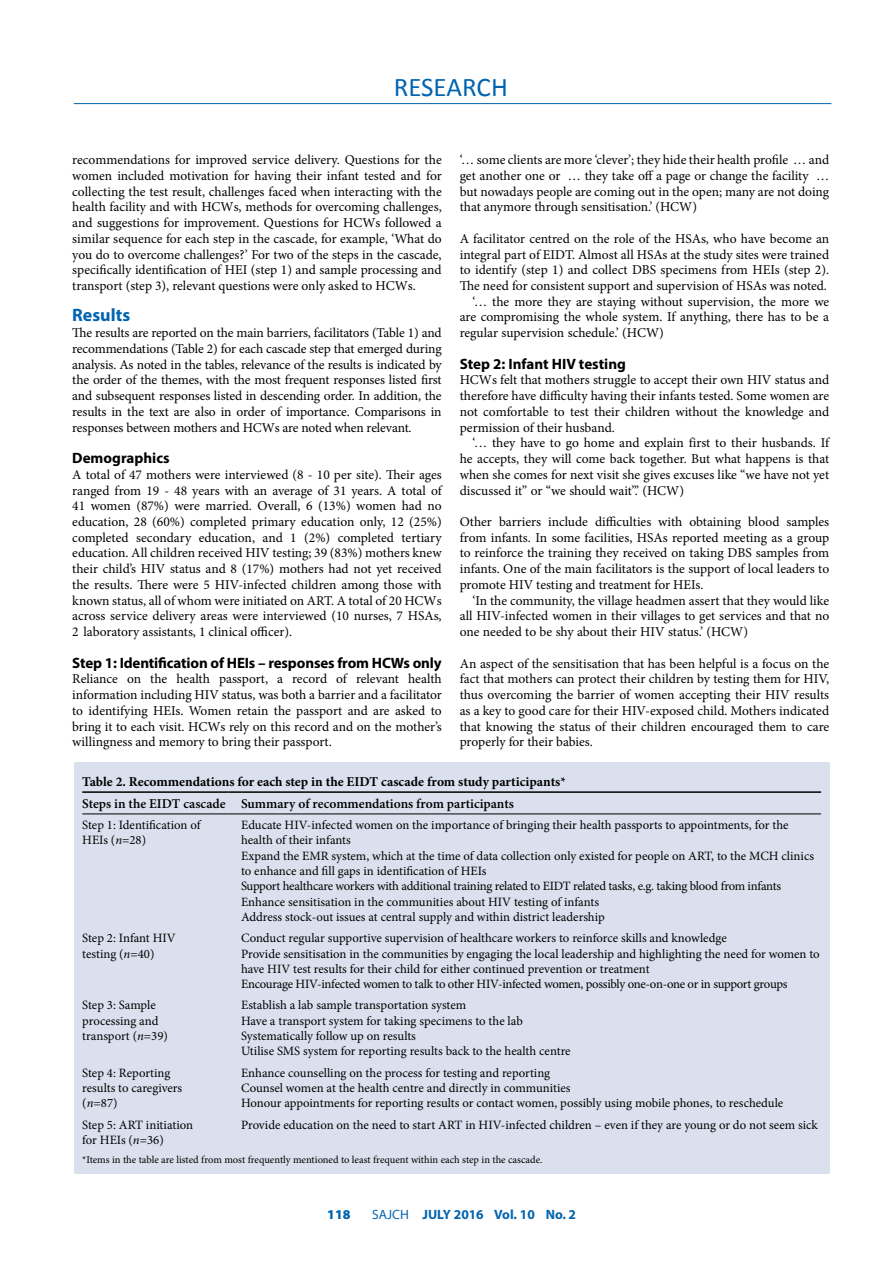
<style>
.page{position:relative;width:893px;height:1263px;background:#fff}
.page>*{position:absolute;margin:0;border:0;box-sizing:border-box;transform-origin:0 0}
.t1{font:27px "Calibri";color:#0064b0}
.t2{font:700 18px "Myriad Pro";color:#0064b0}
.t3{font:700 15px "Myriad Pro";letter-spacing:-.01em;color:#000}
.t4{font:13.5px/15.8px "Minion Pro";letter-spacing:-.005em;color:#000;text-align:justify}
.t5{font:700 13.5px "Minion Pro";color:#000}
.t6{font:600 13.5px "Minion Pro";color:#000}
.t7{font:700 13.5px "Myriad Pro";color:#0064b0}
.t8{font:900 13.5px "Myriad Pro";color:#0064b0}
.t9{font:12.75px/15.3px "Minion Pro";letter-spacing:-.005em;color:#000}
.t10{font:10.5px "Minion Pro";color:#000}
.s1{font-style:italic}
.s2{font-weight:400}
</style>
<div class="page">
<hr style="left:74px;top:103px;width:757px;height:1px;background:#0064b0">
<div style="left:74px;top:762px;width:756px;height:412px;background:#dbe0ee"></div>
<hr style="left:82px;top:791px;width:146px;height:2px;background:#000">
<svg style="left:228px;top:791px;width:13px;height:2px"></svg>
<hr style="left:241px;top:791px;width:580px;height:2px;background:#000">
<hr style="left:82px;top:813px;width:146px;height:1px;background:#000">
<svg style="left:228px;top:813px;width:13px;height:1px"></svg>
<hr style="left:241px;top:813px;width:580px;height:1px;background:#000">
<h1 class="t1" style="left:394px;top:70px;width:116px">RESEARCH</h1>
<p class="t4" style="left:460px;top:152px;width:371px">‘… some clients are more ‘clever’; they hide their health profile … and get another one or … they take off a page or change the facility … but nowadays people are coming out in the open; many are not doing that anymore through sensitisation.’ (HCW)</p>
<p class="t4" style="left:460px;top:231px;width:371px">A facilitator centred on the role of the HSAs, who have become an</p>
<p class="t4" style="left:460px;top:246px;width:371px">integral part of EIDT. Almost all HSAs at the study sites were trained</p>
<p class="t4" style="left:460px;top:262px;width:371px">to identify (step 1) and collect DBS specimens from HEIs (step 2).</p>
<p class="t4" style="left:460px;top:278px;width:369px">The need for consistent support and supervision of HSAs was noted.</p>
<p class="t4" style="left:472px;top:294px;width:358px">‘… the more they are staying without supervision, the more we</p>
<p class="t4" style="left:460px;top:309px;width:371px">are compromising the whole system. If anything, there has to be a</p>
<p class="t4" style="left:460px;top:325px;width:206px">regular supervision schedule.’ (HCW)</p>
<p class="t3" style="left:460px;top:354px;width:168px">Step 2: Infant HIV testing</p>
<p class="t4" style="left:460px;top:372px;width:371px">HCWs felt that mothers struggle to accept their own HIV status and therefore have difficulty having their infants tested. Some women are not comfortable to test their children without the knowledge and permission of their husband.</p>
<p class="t4" style="left:460px;top:435px;width:371px;text-indent:13px">‘… they have to go home and explain first to their husbands. If he accepts, they will come back together. But what happens is that when she comes for next visit she gives excuses like “we have not yet discussed it” or “we should wait”.’ (HCW)</p>
<p class="t4" style="left:460px;top:514px;width:371px">Other barriers include difficulties with obtaining blood samples from infants. In some facilities, HSAs reported meeting as a group to reinforce the training they received on taking DBS samples from infants. One of the main facilitators is the support of local leaders to promote HIV testing and treatment for HEIs.</p>
<p class="t4" style="left:460px;top:592px;width:371px;text-indent:13px">‘In the community, the village headmen assert that they would like all HIV-infected women in their villages to get services and that no one needed to be shy about their HIV status.’ (HCW)</p>
<p class="t4" style="left:460px;top:655px;width:371px">An aspect of the sensitisation that has been helpful is a focus on the fact that mothers can protect their children by testing them for HIV, thus overcoming the barrier of women accepting their HIV results as a key to good care for their HIV-exposed child. Mothers indicated that knowing the status of their children encouraged them to care properly for their babies.</p>
<p class="t5" style="left:82px;top:772px;width:485px">Table 2. Recommendations for each step in the EIDT cascade from study participants*</p>
<p class="t6" style="left:82px;top:794px;width:433px">Steps in the EIDT cascade Summary of recommendations from participants</p>
<p class="t9" style="left:82px;top:817px;width:120px">Step 1: Identification of<br>HEIs (<span class="s1">n</span>=28)</p>
<p class="t9" style="left:241px;top:817px;width:574px">Educate HIV-infected women on the importance of bringing their health passports to appointments, for the health of their infants<br>Expand the EMR system, which at the time of data collection only existed for people on ART, to the MCH clinics to enhance and fill gaps in identification of HEIs<br>Support healthcare workers with additional training related to EIDT related tasks, e.g. taking blood from infants Enhance sensitisation in the communities about HIV testing of infants<br>Address stock-out issues at central supply and within district leadership</p>
<p class="t9" style="left:82px;top:930px;width:95px">Step 2: Infant HIV testing (<span class="s1">n</span>=40)</p>
<p class="t9" style="left:241px;top:930px;width:580px">Conduct regular supportive supervision of healthcare workers to reinforce skills and knowledge<br>Provide sensitisation in the communities by engaging the local leadership and highlighting the need for women to have HIV test results for their child for either continued prevention or treatment<br>Encourage HIV-infected women to talk to other HIV-infected women, possibly one-on-one or in support groups</p>
<p class="t9" style="left:82px;top:998px;width:87px">Step 3: Sample processing and transport (<span class="s1">n</span>=39)</p>
<p class="t9" style="left:241px;top:998px;width:331px">Establish a lab sample transportation system<br>Have a transport system for taking specimens to the lab Systematically follow up on results<br>Utilise SMS system for reporting results back to the health centre</p>
<p class="t9" style="left:82px;top:1065px;width:101px">Step 4: Reporting results to caregivers (<span class="s1">n</span>=87)</p>
<p class="t9" style="left:241px;top:1065px;width:544px">Enhance counselling on the process for testing and reporting<br>Counsel women at the health centre and directly in communities<br>Honour appointments for reporting results or contact women, possibly using mobile phones, to reschedule</p>
<p class="t9" style="left:82px;top:1117px;width:112px">Step 5: ART initiation for HEIs (<span class="s1">n</span>=36)</p>
<p class="t9" style="left:241px;top:1117px;width:578px">Provide education on the need to start ART in HIV-infected children – even if they are young or do not seem sick</p>
<p class="t10" style="left:82px;top:1153px;width:462px">*Items in the table are listed from most frequently mentioned to least frequent within each step in the cascade.</p>
<p class="t4" style="left:72px;top:152px;width:371px">recommendations for improved service delivery. Questions for the women included motivation for having their infant tested and for collecting the test result, challenges faced when interacting with the health facility and with HCWs, methods for overcoming challenges, and suggestions for improvement. Questions for HCWs followed a similar sequence for each step in the cascade, for example, ‘What do you do to overcome challenges?’ For two of the steps in the cascade, specifically identification of HEI (step 1) and sample processing and transport (step 3), relevant questions were only asked to HCWs.</p>
<h2 class="t2" style="left:72px;top:304px;width:59px">Results</h2>
<p class="t4" style="left:72px;top:325px;width:371px">The results are reported on the main barriers, facilitators (Table 1) and recommendations (Table 2) for each cascade step that emerged during analysis. As noted in the tables, relevance of the results is indicated by the order of the themes, with the most frequent responses listed first and subsequent responses listed in descending order. In addition, the results in the text are also in order of importance. Comparisons in responses between mothers and HCWs are noted when relevant.</p>
<p class="t3" style="left:72px;top:448px;width:99px">Demographics</p>
<p class="t4" style="left:72px;top:467px;width:371px">A total of 47 mothers were interviewed (8 - 10 per site). Their ages ranged from 19 - 48 years with an average of 31 years. A total of 41 women (87%) were married. Overall, 6 (13%) women had no education, 28 (60%) completed primary education only, 12 (25%) completed secondary education, and 1 (2%) completed tertiary education. All children received HIV testing; 39 (83%) mothers knew their child’s HIV status and 8 (17%) mothers had not yet received the results. There were 5 HIV-infected children among those with known status, all of whom were initiated on ART. A total of 20 HCWs across service delivery areas were interviewed (10 nurses, 7 HSAs, 2 laboratory assistants, 1 clinical officer).</p>
<p class="t3" style="left:72px;top:653px;width:371px">Step 1: Identification of HEIs – responses from HCWs only</p>
<p class="t4" style="left:72px;top:671px;width:371px">Reliance on the health passport, a record of relevant health information including HIV status, was both a barrier and a facilitator to identifying HEIs. Women retain the passport and are asked to bring it to each visit. HCWs rely on this record and on the mother’s willingness and memory to bring their passport.</p>
<p class="t8" style="left:327px;top:1207px;width:25px">118</p>
<p class="t7" style="left:372px;top:1206px;width:205px"><span class="s2">SAJCH</span> JULY 2016 Vol. 10 No. 2</p>
</div>
